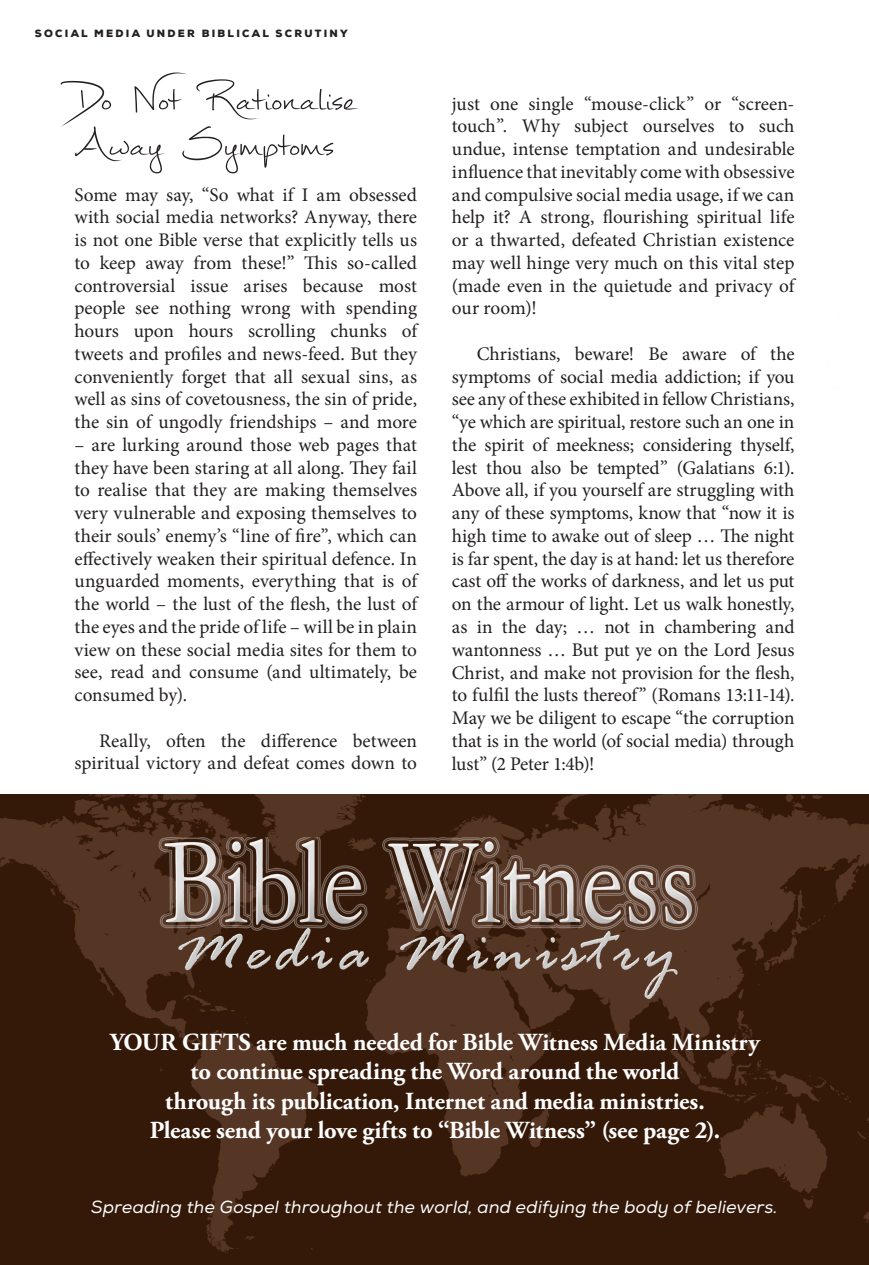
<style>
.page{position:relative;width:869px;height:1265px;background:#fff}
.page>*{position:absolute;margin:0;border:0;box-sizing:border-box;transform-origin:0 0}
.t1{font:64.75px/45.5px "Mathilde";letter-spacing:-.005em;color:#231f20}
.t2{font:700 24.5px/29.4px "Adobe Garamond Pro";letter-spacing:-.005em;color:#fff;text-align:center}
.t3{font:19.25px/22.8px "Minion Pro";letter-spacing:-.005em;color:#231f20;text-align:justify}
.t4{font:italic 17.5px "Nexa";letter-spacing:.015em;color:#fff}
.t5{font:900 10.5px "Nexa";letter-spacing:.215em;color:#231f20}
</style>
<div class="page">
<img style="left:0;top:795px;width:868px;height:470px">
<img style="left:127px;top:838px;width:609px;height:181px">
<p class="t5" style="left:35px;top:27px;width:314px">SOCIAL MEDIA UNDER BIBLICAL SCRUTINY</p>
<h1 class="t1" style="left:74px;top:64px;width:282px">Do Not Rationalise<br>Away Symptoms</h1>
<p class="t3" style="left:74px;top:183px;width:344px">Some may say, “So what if I am obsessed with social media networks? Anyway, there is not one Bible verse that explicitly tells us to keep away from these!” This so-called controversial issue arises because most people see nothing wrong with spending hours upon hours scrolling chunks of tweets and profiles and news-feed. But they conveniently forget that all sexual sins, as well as sins of covetousness, the sin of pride, the sin of ungodly friendships – and more</p>
<p class="t3" style="left:74px;top:433px;width:344px">– are lurking around those web pages that they have been staring at all along. They fail to realise that they are making themselves very vulnerable and exposing themselves to their souls’ enemy’s “line of fire”, which can effectively weaken their spiritual defence. In unguarded moments, everything that is of the world – the lust of the flesh, the lust of the eyes and the pride of life – will be in plain view on these social media sites for them to see, read and consume (and ultimately, be consumed by).</p>
<p class="t3" style="left:74px;top:729px;width:344px;text-align:right">Really, often the difference between spiritual victory and defeat comes down to</p>
<p class="t3" style="left:451px;top:92px;width:344px">just one single “mouse-click” or “screen&shy;touch”. Why subject ourselves to such undue, intense temptation and undesirable influence that inevitably come with obsessive and compulsive social media usage, if we can help it? A strong, flourishing spiritual life or a thwarted, defeated Christian existence may well hinge very much on this vital step (made even in the quietude and privacy of our room)!</p>
<p class="t3" style="left:451px;top:343px;width:344px;text-indent:25px">Christians, beware! Be aware of the symptoms of social media addiction; if you see any of these exhibited in fellow Christians, “ye which are spiritual, restore such an one in the spirit of meekness; considering thyself, lest thou also be tempted” (Galatians 6:1).<br>Above all, if you yourself are struggling with any of these symptoms, know that “now it is high time to awake out of sleep … The night is far spent, the day is at hand: let us therefore cast off the works of darkness, and let us put on the armour of light. Let us walk honestly, as in the day; … not in chambering and wantonness … But put ye on the Lord Jesus Christ, and make not provision for the flesh, to fulfil the lusts thereof” (Romans 13:11-14).<br>May we be diligent to escape “the corruption that is in the world (of social media) through lust” (2 Peter 1:4b)!</p>
<p class="t2" style="left:110px;top:1028px;width:651px">YOUR GIFTS are much needed for Bible Witness Media Ministry to continue spreading the Word around the world<br>through its publication, Internet and media ministries.<br>Please send your love gifts to “Bible Witness” (see page 2).</p>
<p class="t4" style="left:91px;top:1196px;width:687px">Spreading the Gospel throughout the world, and edifying the body of believers.</p>
</div>
